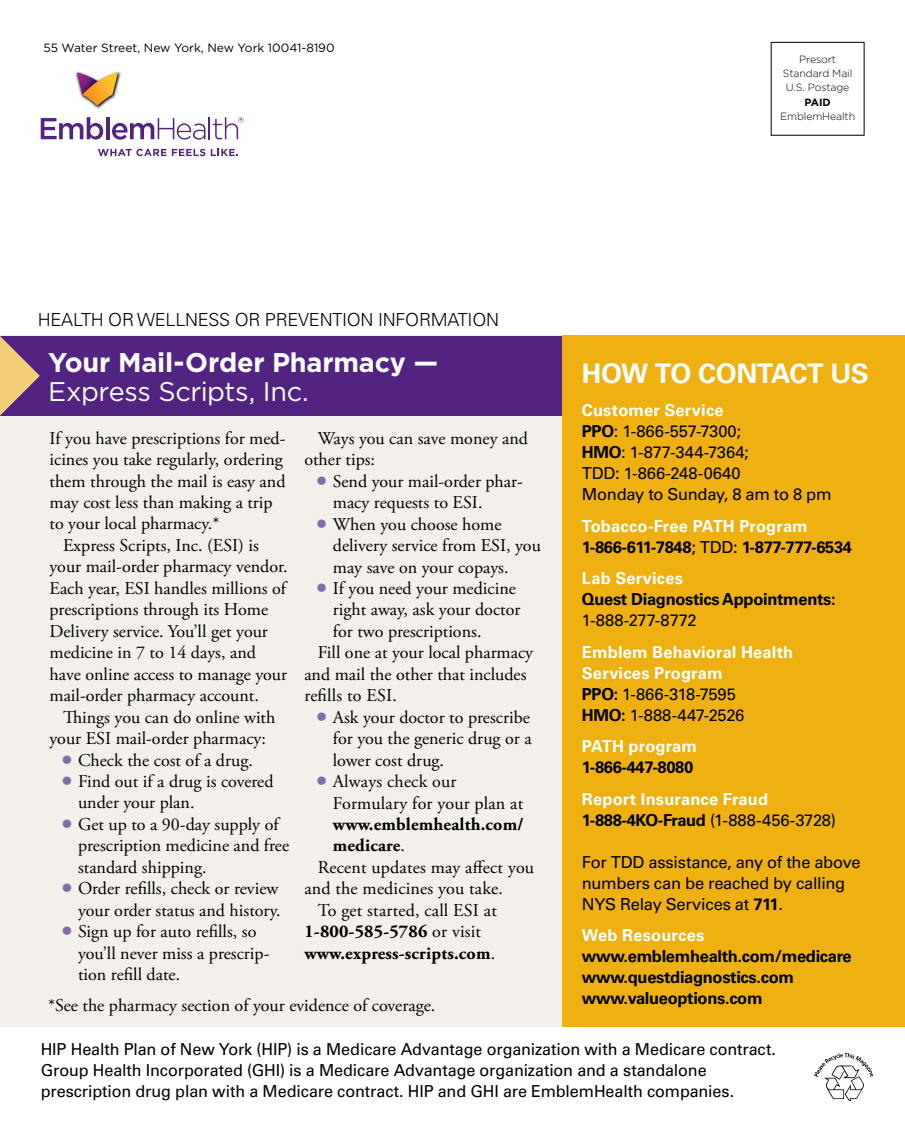
<style>
.page{position:relative;width:905px;height:1134px;background:#fff}
.page>*{position:absolute;margin:0;border:0;box-sizing:border-box;transform-origin:0 0}
.t1{font:700 27px "Gotham";letter-spacing:-.01em;color:#fff}
.t2{font:27px "Gotham";letter-spacing:-.015em;color:#fff}
.t3{font:700 27px "Univers LT";letter-spacing:-.02em;color:#fff}
.t4{font:18px/21.5px "Adobe Garamond Pro";color:#000}
.t5{font:700 18px "Adobe Garamond Pro";letter-spacing:.01em;color:#000}
.t6{font:300 18px "Univers LT";letter-spacing:-.015em;color:#000}
.t7{font:16.5px/21px "Univers LT";letter-spacing:-.01em;color:#000}
.t8{font:700 16.5px/21px "Univers LT";letter-spacing:-.02em;color:#000}
.t9{font:700 16.5px/21px "Univers LT";letter-spacing:.005em;color:#fff}
.t10{font:12px "Gotham";color:#000}
.t11{font:300 10.5px/14.2px "Gotham";letter-spacing:-.01em;color:#000;text-align:center}
.t12{font:700 10.5px "Gotham";color:#000}
.s1{font-weight:400}
.s2{font-weight:700;color:#fff}
.s3{font-weight:700}
.s4{color:#fff}
.s5{color:#000}
.s6{font-weight:400;color:#000}
</style>
<div class="page">
<div style="left:0;top:336px;width:904px;height:691px;background:#f3efea"></div>
<div style="left:0;top:336px;width:562px;height:80px;background:#522380"></div>
<div style="left:562px;top:336px;width:342px;height:691px;background:#eeb111"></div>
<svg style="left:814px;top:1053px;width:59px;height:48px"></svg>
<img style="left:75px;top:71px;width:46px;height:38px">
<svg style="left:77px;top:73px;width:41px;height:33px"></svg>
<svg style="left:41px;top:117px;width:62px;height:23px"></svg>
<hr style="left:106px;top:117px;width:3px;height:22px;background:#522380">
<svg style="left:112px;top:117px;width:132px;height:23px"></svg>
<svg style="left:98px;top:149px;width:68px;height:7px"></svg>
<svg style="left:172px;top:149px;width:33px;height:7px"></svg>
<svg style="left:211px;top:149px;width:27px;height:7px"></svg>
<svg style="left:0;top:336px;width:40px;height:80px"></svg>
<p class="t10" style="left:43px;top:40px;width:293px">55 Water Street, New York, New York 10041-8190</p>
<p class="t11" style="left:783px;top:52px;width:71px">Presort<br>Standard Mail<br>U.S. Postage</p>
<p class="t12" style="left:804px;top:95px;width:27px">PAI D</p>
<p class="t11" style="left:780px;top:109px;width:76px">EmblemHealth</p>
<p class="t6" style="left:38px;top:309px;width:463px">HEALTH OR WELLNESS OR PREVENTION INFORMATION</p>
<h1 class="t1" style="left:48px;top:345px;width:391px">Your Mail-Order Pharmacy —</h1>
<h1 class="t2" style="left:48px;top:374px;width:262px">Express Scripts, Inc.</h1>
<p class="t4" style="left:50px;top:428px;width:237px">If you have prescriptions for med&shy;icines you take regularly, ordering them through the mail is easy and may cost less than making a trip to your local pharmacy.*</p>
<p class="t4" style="left:50px;top:535px;width:239px;text-indent:14px">Express Scripts, Inc. (ESI) is your mail-order pharmacy vendor.<br>Each year, ESI handles millions of prescriptions through its Home<br>Delivery service. You’ll get your medicine in 7 to 14 days, and have online access to manage your mail-order pharmacy account.</p>
<p class="t4" style="left:63px;top:707px;width:214px">Things you can do online with</p>
<p class="t4" style="left:50px;top:728px;width:218px">your ESI mail-order pharmacy:</p>
<p class="t4" style="left:78px;top:750px;width:176px">Check the cost of a drug.</p>
<p class="t4" style="left:78px;top:771px;width:197px">Find out if a drug is covered</p>
<p class="t4" style="left:78px;top:793px;width:118px">under your plan.</p>
<p class="t4" style="left:78px;top:814px;width:202px">Get up to a 90-day supply of</p>
<p class="t4" style="left:78px;top:836px;width:213px">prescription medicine and free</p>
<p class="t4" style="left:78px;top:857px;width:130px">standard shipping.</p>
<p class="t4" style="left:78px;top:878px;width:202px">Order refills, check or review</p>
<p class="t4" style="left:78px;top:900px;width:204px">your order status and history.</p>
<p class="t4" style="left:78px;top:921px;width:180px">Sign up for auto refills, so</p>
<p class="t4" style="left:78px;top:943px;width:193px">you’ll never miss a prescrip-</p>
<p class="t4" style="left:78px;top:964px;width:104px">tion refill date.</p>
<p class="t4" style="left:304px;top:428px;width:225px;text-indent:14px">Ways you can save money and other tips:</p>
<p class="t4" style="left:333px;top:471px;width:191px">Send your mail-order phar-</p>
<p class="t4" style="left:333px;top:492px;width:151px">macy requests to ESI.</p>
<p class="t4" style="left:333px;top:514px;width:170px">When you choose home</p>
<p class="t4" style="left:333px;top:535px;width:209px">delivery service from ESI, you</p>
<p class="t4" style="left:333px;top:557px;width:177px">may save on your copays.</p>
<p class="t4" style="left:333px;top:578px;width:185px">If you need your medicine</p>
<p class="t4" style="left:333px;top:600px;width:189px">right away, ask your doctor</p>
<p class="t4" style="left:333px;top:621px;width:150px">for two prescriptions.</p>
<p class="t4" style="left:318px;top:643px;width:217px">Fill one at your local pharmacy</p>
<p class="t4" style="left:304px;top:664px;width:224px">and mail the other that includes</p>
<p class="t4" style="left:304px;top:685px;width:94px">refills to ESI.</p>
<p class="t4" style="left:333px;top:707px;width:198px">Ask your doctor to prescribe</p>
<p class="t4" style="left:333px;top:728px;width:200px">for you the generic drug or a</p>
<p class="t4" style="left:333px;top:750px;width:113px">lower cost drug.</p>
<p class="t4" style="left:333px;top:771px;width:125px">Always check our</p>
<p class="t4" style="left:333px;top:793px;width:192px">Formulary for your plan at</p>
<p class="t5" style="left:333px;top:814px;width:192px">www.emblemhealth.com/</p>
<p class="t5" style="left:333px;top:835px;width:74px">medicare<span class="s1">.</span></p>
<p class="t4" style="left:318px;top:857px;width:218px">Recent updates may affect you</p>
<p class="t4" style="left:304px;top:879px;width:200px">and the medicines you take.</p>
<p class="t4" style="left:318px;top:900px;width:180px">To get started, call ESI at</p>
<p class="t5" style="left:304px;top:921px;width:178px">1-800-585-5786 <span class="s1">or visit</span></p>
<p class="t5" style="left:304px;top:943px;width:192px">www.express-scripts.com<span class="s1">.</span></p>
<p class="t4" style="left:48px;top:995px;width:389px">*See the pharmacy section of your evidence of coverage.</p>
<h1 class="t3" style="left:582px;top:358px;width:288px">HOW TO CONTACT US</h1>
<p class="t7" style="left:582px;top:400px;width:251px"><span class="s2">Customer Service<br></span><span class="s3">PPO</span>: 1-866-557-7300;<br><span class="s3">HMO</span>: 1-877-344-7364;<br>TDD: 1-866-248-0640<br>Monday to Sunday, 8 am to 8 pm</p>
<p class="t8" style="left:582px;top:515px;width:272px"><span class="s4">Tobacco-Free PATH Program<br></span>1-866-611-7848<span class="s1">; TDD:</span> 1-877-777-6534</p>
<p class="t9" style="left:582px;top:568px;width:103px">Lab Services</p>
<p class="t8" style="left:582px;top:589px;width:255px">Quest Diagnostics Appointments:</p>
<p class="t7" style="left:582px;top:610px;width:116px">1-888-277-8772</p>
<p class="t9" style="left:582px;top:641px;width:213px">Emblem Behavioral Health<br>Services Program<br><span class="s5">PPO:</span> <span class="s6">1-866-318-7595<br></span><span class="s5">HMO:</span> <span class="s6">1-888-447-2526</span></p>
<p class="t9" style="left:582px;top:736px;width:117px">PATH program</p>
<p class="t8" style="left:582px;top:757px;width:113px">1-866-447-8080</p>
<p class="t9" style="left:582px;top:788px;width:256px">Report Insurance Fraud<br><span class="s5">1-888-4KO-Fraud</span> <span class="s6">(1-888-456-3728)</span></p>
<p class="t7" style="left:582px;top:851px;width:280px">For TDD assistance, any of the above numbers can be reached by calling<br>NYS Relay Services at <span class="s3">711</span>.</p>
<p class="t9" style="left:582px;top:925px;width:124px">Web Resources</p>
<p class="t8" style="left:582px;top:946px;width:271px">www.emblemhealth.com/medicare www.questdiagnostics.com www.valueoptions.com</p>
<p class="t7" style="left:41px;top:1039px;width:736px">HIP Health Plan of New York (HIP) is a Medicare Advantage organization with a Medicare contract.<br>Group Health Incorporated (GHI) is a Medicare Advantage organization and a standalone prescription drug plan with a Medicare contract. HIP and GHI are EmblemHealth companies.</p>
</div>
